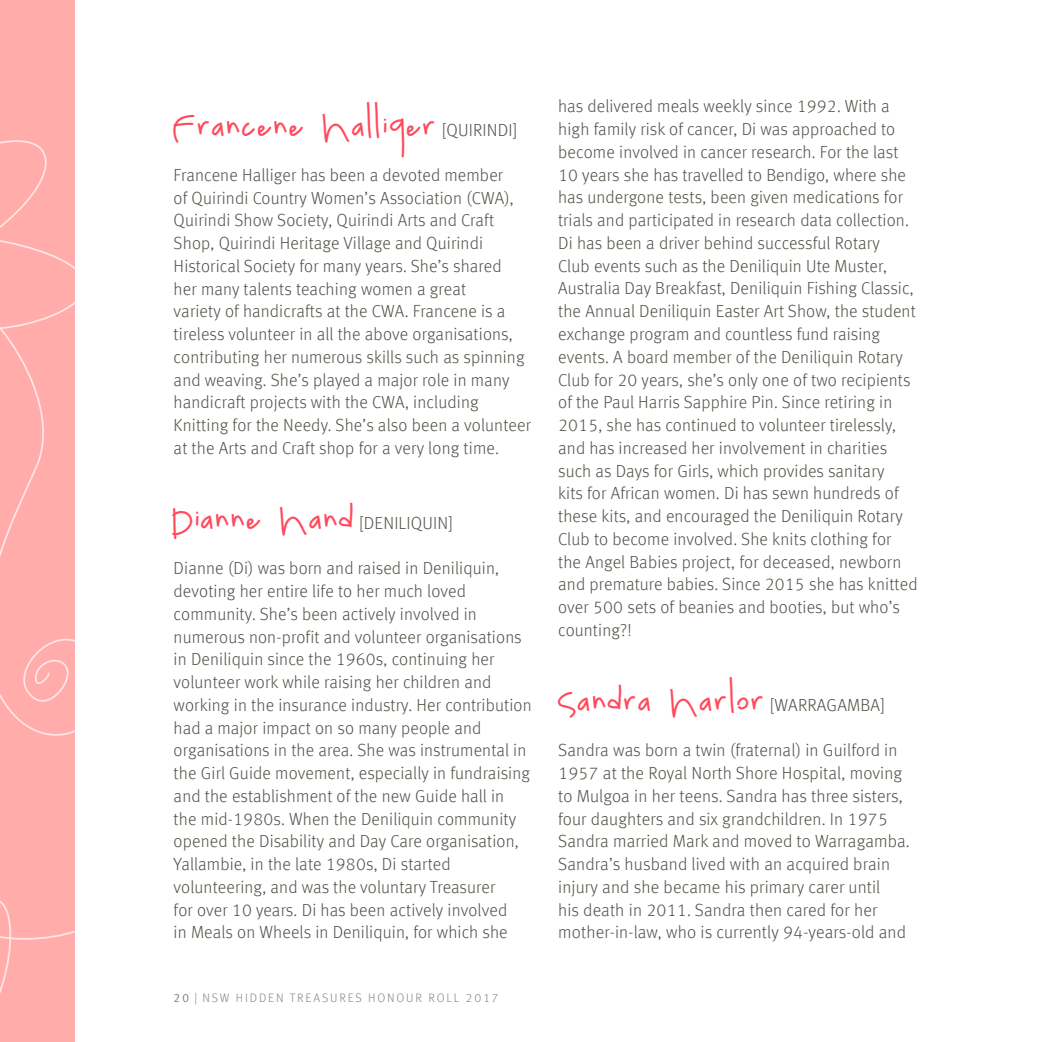
<style>
.page{position:relative;width:1042px;height:1042px;background:#fff}
.page>*{position:absolute;margin:0;border:0;box-sizing:border-box;transform-origin:0 0}
.heading1{font:35px "luna";letter-spacing:.01em;color:#ff495c}
.BODY_TEXT{font:300 17.5px/22.8px "Meta Offc Pro";letter-spacing:.01em;color:#535249}
.heading1-2{font:300 17.5px "Meta Offc Pro";letter-spacing:.01em;color:#535249}
.t1{font:300 12.25px "Meta Offc Pro";letter-spacing:.15em;color:#87867c}
.s1{font-family:"Meta Offc Pro";font-weight:300;font-size:17.5px;color:#535249}
.s2{font-family:"luna";font-weight:400;font-size:35px;color:#ff495c}
.s3{font-family:"Meta OT Norm";font-weight:400}
</style>
<div class="page">
<div style="left:0;top:0;width:75px;height:574px;background:#ffacaa"></div>
<div style="left:0;top:574px;width:75px;height:468px;background:#ffacaa"></div>
<p class="heading1" style="left:174px;top:103px;width:345px">Francene Halliger <span class="s1">[QUIRINDI]</span></p>
<p class="BODY_TEXT" style="left:174px;top:162px;width:359px">Francene Halliger has been a devoted member<br>of Quirindi Country Women’s Association (CWA), Quirindi Show Society, Quirindi Arts and Craft Shop, Quirindi Heritage Village and Quirindi Historical Society for many years. She’s shared<br>her many talents teaching women a great<br>variety of handicrafts at the CWA. Francene is a tireless volunteer in all the above organisations, contributing her numerous skills such as spinning and weaving. She’s played a major role in many handicraft projects with the CWA, including Knitting for the Needy. She’s also been a volunteer at the Arts and Craft shop for a very long time.</p>
<p class="heading1-2" style="left:174px;top:510px;width:281px"><span class="s2">Dianne Hand</span> [DENILIQUIN]</p>
<p class="BODY_TEXT" style="left:174px;top:556px;width:359px">Dianne (Di) was born and raised in Deniliquin, devoting her entire life to her much loved community. She’s been actively involved in numerous non-profit and volunteer organisations in Deniliquin since the 1960s, continuing her volunteer work while raising her children and working in the insurance industry. Her contribution had a major impact on so many people and organisations in the area. She was instrumental in the Girl Guide movement, especially in fundraising and the establishment of the new Guide hall in<br>the mid-1980s. When the Deniliquin community opened the Disability and Day Care organisation, Yallambie, in the late 1980s, Di started volunteering, and was the voluntary Treasurer<br>for over 10 years. Di has been actively involved<br>in Meals on Wheels in Deniliquin, for which she</p>
<p class="t1" style="left:174px;top:988px;width:327px"><span class="s3">20</span> | NSW HIDDEN TREASURES HONOUR ROLL 2017</p>
<p class="BODY_TEXT" style="left:558px;top:94px;width:361px">has delivered meals weekly since 1992. With a high family risk of cancer, Di was approached to become involved in cancer research. For the last 10 years she has travelled to Bendigo, where she has undergone tests, been given medications for trials and participated in research data collection.<br>Di has been a driver behind successful Rotary<br>Club events such as the Deniliquin Ute Muster, Australia Day Breakfast, Deniliquin Fishing Classic, the Annual Deniliquin Easter Art Show, the student exchange program and countless fund raising events. A board member of the Deniliquin Rotary Club for 20 years, she’s only one of two recipients of the Paul Harris Sapphire Pin. Since retiring in 2015, she has continued to volunteer tirelessly, and has increased her involvement in charities such as Days for Girls, which provides sanitary<br>kits for African women. Di has sewn hundreds of these kits, and encouraged the Deniliquin Rotary Club to become involved. She knits clothing for the Angel Babies project, for deceased, newborn and premature babies. Since 2015 she has knitted over 500 sets of beanies and booties, but who’s counting?!</p>
<p class="heading1" style="left:558px;top:679px;width:328px">Sandra Harlor <span class="s1">[WARRAGAMBA]</span></p>
<p class="BODY_TEXT" style="left:558px;top:738px;width:353px">Sandra was born a twin (fraternal) in Guilford in 1957 at the Royal North Shore Hospital, moving to Mulgoa in her teens. Sandra has three sisters, four daughters and six grandchildren. In 1975<br>Sandra married Mark and moved to Warragamba.<br>Sandra’s husband lived with an acquired brain injury and she became his primary carer until<br>his death in 2011. Sandra then cared for her mother-in-law, who is currently 94-years-old and</p>
</div>
